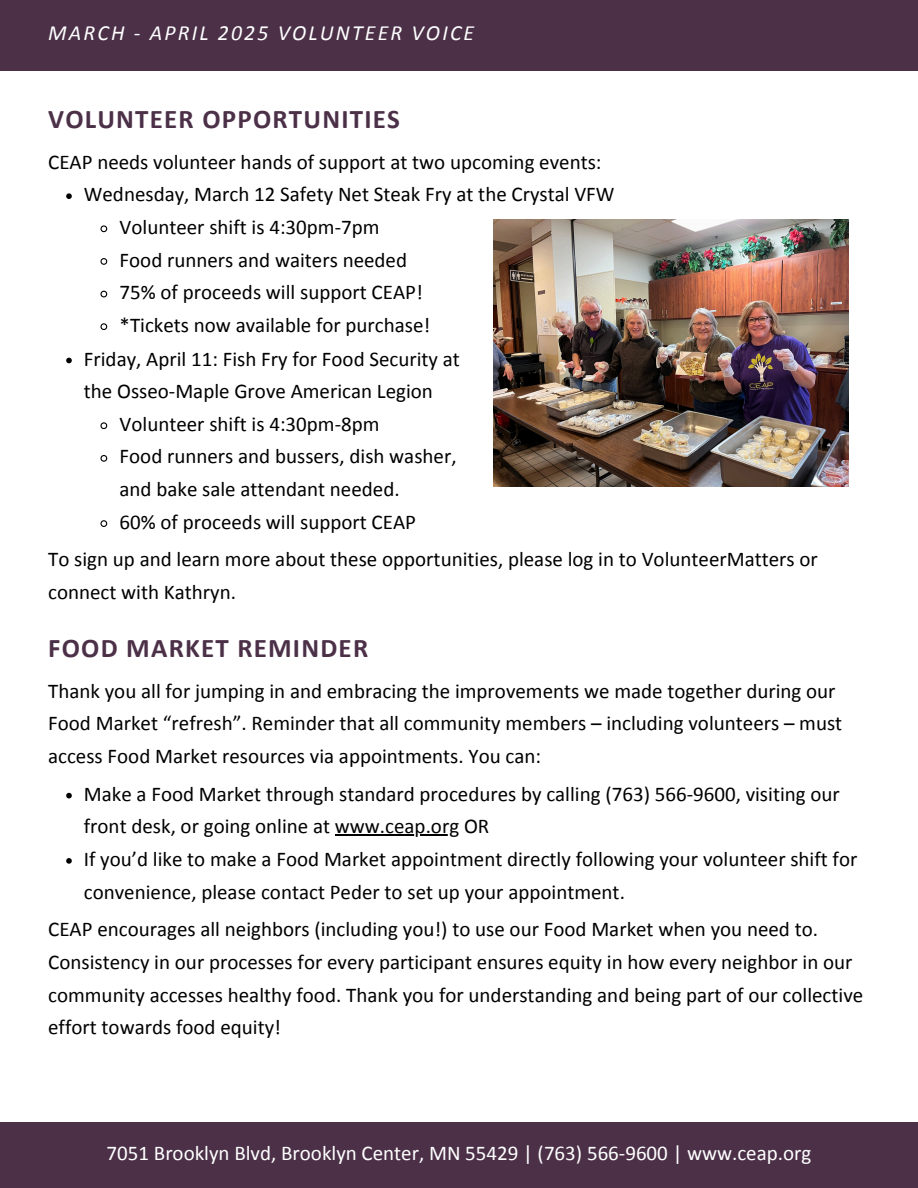
<style>
.page{position:relative;width:918px;height:1188px;background:#fff}
.page>*{position:absolute;margin:0;border:0;box-sizing:border-box;transform-origin:0 0}
.t1{font:700 27px "Calibri";letter-spacing:.045em;color:#4b3048}
.t2{font:italic 21.75px "Calibri";letter-spacing:.1em;color:#fff}
.t3{font:21px/32.7px "Calibri";color:#000}
.t4{font:21px "Calibri";color:#fff}
</style>
<div class="page">
<div style="left:0;top:0;width:918px;height:71px;background:#4b3048"></div>
<div style="left:0;top:1122px;width:918px;height:66px;background:#4b3048"></div>
<img style="left:493px;top:220px;width:356px;height:267px">
<svg style="left:66px;top:193px;width:6px;height:6px"></svg>
<svg style="left:100px;top:225px;width:8px;height:8px"></svg>
<svg style="left:100px;top:258px;width:8px;height:7px"></svg>
<svg style="left:100px;top:290px;width:8px;height:8px"></svg>
<svg style="left:100px;top:323px;width:8px;height:7px"></svg>
<svg style="left:66px;top:358px;width:6px;height:5px"></svg>
<svg style="left:100px;top:422px;width:8px;height:8px"></svg>
<svg style="left:100px;top:455px;width:8px;height:7px"></svg>
<svg style="left:100px;top:520px;width:8px;height:7px"></svg>
<svg style="left:66px;top:793px;width:6px;height:5px"></svg>
<hr style="left:335px;top:834px;width:124px;height:2px;background:#000">
<svg style="left:66px;top:858px;width:6px;height:6px"></svg>
<h2 class="t2" style="left:48px;top:23px;width:427px">MARCH - APRIL 2025 VOLUNTEER VOICE</h2>
<p class="t1" style="left:48px;top:108px;width:353px">VOLUNTEER OPPORTUNITIES</p>
<p class="t3" style="left:48px;top:147px;width:555px">CEAP needs volunteer hands of support at two upcoming events:</p>
<p class="t3" style="left:84px;top:180px;width:532px">Wednesday, March 12 Safety Net Steak Fry at the Crystal VFW</p>
<p class="t3" style="left:120px;top:212px;width:261px">Volunteer shift is 4:30pm-7pm</p>
<p class="t3" style="left:120px;top:245px;width:289px">Food runners and waiters needed</p>
<p class="t3" style="left:120px;top:278px;width:305px">75% of proceeds will support CEAP!</p>
<p class="t3" style="left:120px;top:310px;width:312px">*Tickets now available for purchase!</p>
<p class="t3" style="left:84px;top:344px;width:378px">Friday, April 11: Fish Fry for Food Security at the Osseo-Maple Grove American Legion</p>
<p class="t3" style="left:120px;top:409px;width:261px">Volunteer shift is 4:30pm-8pm</p>
<p class="t3" style="left:120px;top:442px;width:339px">Food runners and bussers, dish washer, and bake sale attendant needed.</p>
<p class="t3" style="left:120px;top:507px;width:298px">60% of proceeds will support CEAP</p>
<p class="t3" style="left:48px;top:545px;width:771px">To sign up and learn more about these opportunities, please log in to VolunteerMatters or connect with Kathryn.</p>
<h1 class="t1" style="left:48px;top:637px;width:322px">FOOD MARKET REMINDER</h1>
<p class="t3" style="left:48px;top:676px;width:796px">Thank you all for jumping in and embracing the improvements we made together during our<br>Food Market “refresh”. Reminder that all community members – including volunteers – must access Food Market resources via appointments. You can:</p>
<p class="t3" style="left:84px;top:779px;width:758px">Make a Food Market through standard procedures by calling (763) 566-9600, visiting our front desk, or going online at www.ceap.org OR</p>
<p class="t3" style="left:84px;top:844px;width:775px">If you’d like to make a Food Market appointment directly following your volunteer shift for convenience, please contact Peder to set up your appointment.</p>
<p class="t3" style="left:48px;top:915px;width:817px">CEAP encourages all neighbors (including you!) to use our Food Market when you need to.<br>Consistency in our processes for every participant ensures equity in how every neighbor in our community accesses healthy food. Thank you for understanding and being part of our collective effort towards food equity!</p>
<h1 class="t4" style="left:107px;top:1144px;width:706px">7051 Brooklyn Blvd, Brooklyn Center, MN 55429 | (763) 566-9600 | www.ceap.org</h1>
</div>
